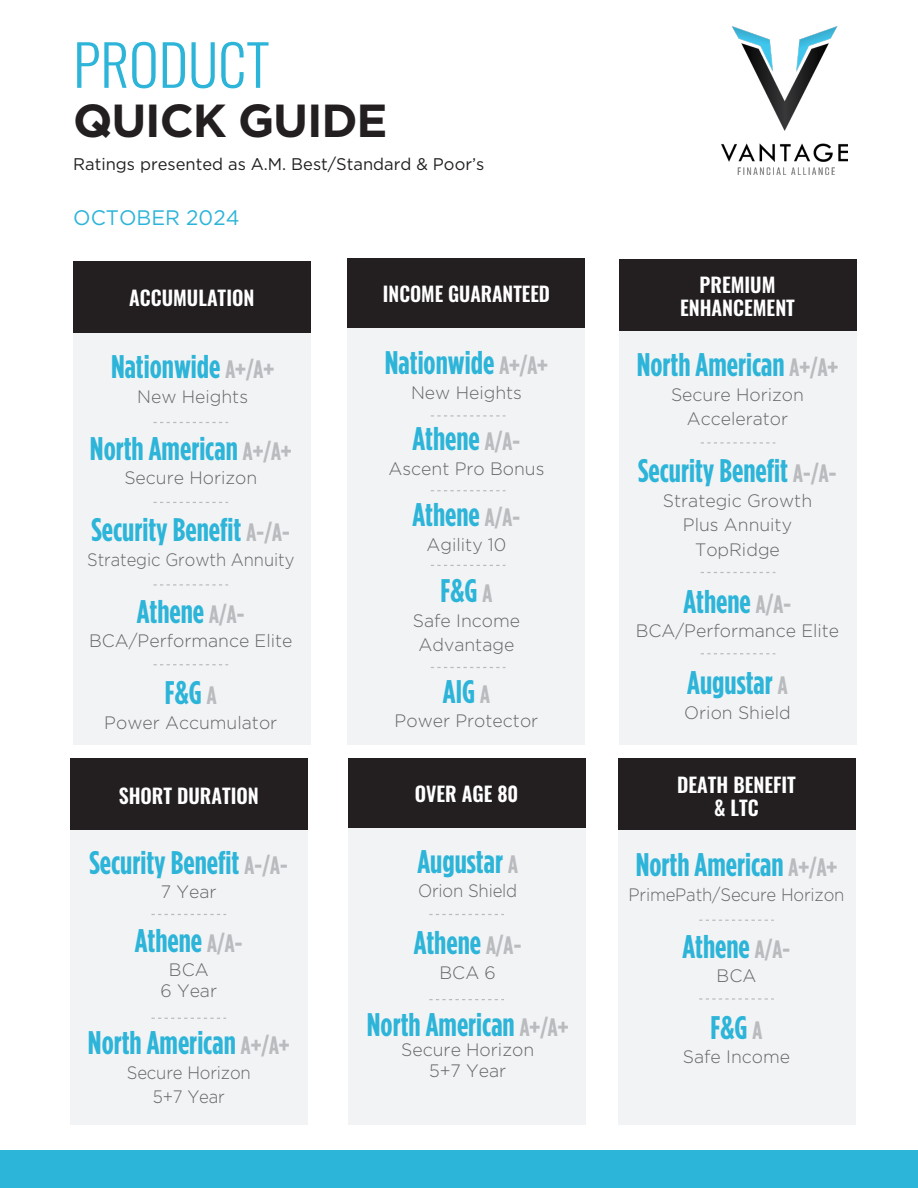
<style>
.page{position:relative;width:918px;height:1188px;background:#fff}
.page>*{position:absolute;margin:0;border:0;box-sizing:border-box;transform-origin:0 0}
.t1{font:300 56.25px "Oswald";color:#2db4d9}
.t2{font:700 46.35px "Gotham";letter-spacing:-.025em;color:#231f20}
.t3{font:700 32.7px "Gotham Condensed";color:#2db4d9}
.t4{font:21px "Gotham";color:#2db4d9}
.t5{font:600 20.25px/23px "Oswald";color:#fff;text-align:center}
.t6{font:600 20.25px "Oswald";color:#fff;scale:.96 1}
.t7{font:300 18px/24.6px "Gotham";color:#656568;text-align:center}
.t8{font:300 18px/24.6px "Gotham";color:#656568;text-align:center;scale:.93 1}
.t9{font:300 18px "Gotham";color:#656568;scale:.92 1}
.t10{font:16.8px "Gotham";color:#231f20}
.s1{font-size:25.2px;color:#babbbe}
</style>
<div class="page">
<div style="left:0;top:1151px;width:918px;height:37px;background:#2db4d9"></div>
<div style="left:73px;top:296px;width:237px;height:448px;background:#f2f3f4"></div>
<div style="left:73px;top:261px;width:237px;height:71px;background:#231f20"></div>
<svg style="left:153px;top:422px;width:75px;height:1px"></svg>
<svg style="left:153px;top:502px;width:75px;height:1px"></svg>
<svg style="left:153px;top:584px;width:75px;height:2px"></svg>
<svg style="left:153px;top:664px;width:75px;height:1px"></svg>
<div style="left:619px;top:296px;width:237px;height:448px;background:#f2f3f4"></div>
<div style="left:619px;top:259px;width:237px;height:71px;background:#231f20"></div>
<svg style="left:701px;top:442px;width:74px;height:2px"></svg>
<svg style="left:701px;top:572px;width:74px;height:1px"></svg>
<svg style="left:701px;top:653px;width:74px;height:1px"></svg>
<div style="left:618px;top:794px;width:237px;height:331px;background:#f2f3f4"></div>
<div style="left:618px;top:758px;width:237px;height:72px;background:#231f20"></div>
<svg style="left:699px;top:920px;width:75px;height:1px"></svg>
<svg style="left:699px;top:998px;width:75px;height:2px"></svg>
<div style="left:70px;top:794px;width:237px;height:331px;background:#f2f3f4"></div>
<div style="left:70px;top:758px;width:237px;height:72px;background:#231f20"></div>
<svg style="left:151px;top:914px;width:75px;height:1px"></svg>
<svg style="left:151px;top:1018px;width:75px;height:1px"></svg>
<div style="left:348px;top:301px;width:237px;height:443px;background:#f2f3f4"></div>
<div style="left:348px;top:259px;width:237px;height:69px;background:#231f20"></div>
<svg style="left:431px;top:415px;width:74px;height:2px"></svg>
<svg style="left:431px;top:490px;width:74px;height:1px"></svg>
<svg style="left:431px;top:565px;width:74px;height:1px"></svg>
<svg style="left:431px;top:667px;width:74px;height:1px"></svg>
<div style="left:348px;top:801px;width:237px;height:324px;background:#f2f3f4"></div>
<div style="left:348px;top:758px;width:237px;height:70px;background:#231f20"></div>
<svg style="left:429px;top:914px;width:75px;height:1px"></svg>
<svg style="left:429px;top:999px;width:75px;height:1px"></svg>
<img style="left:722px;top:26px;width:126px;height:148px">
<h1 class="t1" style="left:73px;top:15px;width:198px">PRODUCT</h1>
<h2 class="t2" style="left:73px;top:90px;width:316px">QUICK GUIDE</h2>
<p class="t10" style="left:73px;top:153px;width:413px">Ratings presented as A.M. Best/Standard &amp; Poor’s</p>
<p class="t4" style="left:73px;top:205px;width:168px">OCTOBER 2024</p>
<p class="t5" style="left:129px;top:287px;width:127px">ACCUMULATION</p>
<p class="t6" style="left:383px;top:284px;width:175px">INCOME GUARANTEED</p>
<p class="t3" style="left:111px;top:349px;width:165px">Nationwide <span class="s1">A+/A+</span></p>
<p class="t7" style="left:137px;top:384px;width:112px">New Heights</p>
<p class="t3" style="left:90px;top:430px;width:203px">North American <span class="s1">A+/A+</span></p>
<p class="t7" style="left:124px;top:465px;width:134px">Secure Horizon</p>
<p class="t3" style="left:91px;top:511px;width:200px">Security Benefit <span class="s1">A-/A-</span></p>
<p class="t9" style="left:87px;top:548px;width:227px">Strategic Growth Annuity</p>
<p class="t3" style="left:137px;top:593px;width:109px">Athene <span class="s1">A/A-</span></p>
<p class="t7" style="left:89px;top:628px;width:205px">BCA/Performance Elite</p>
<p class="t3" style="left:165px;top:674px;width:53px">F&amp;G <span class="s1">A</span></p>
<p class="t7" style="left:104px;top:709px;width:174px">Power Accumulator</p>
<p class="t3" style="left:385px;top:344px;width:165px">Nationwide <span class="s1">A+/A+</span></p>
<p class="t7" style="left:411px;top:379px;width:112px">New Heights</p>
<p class="t3" style="left:413px;top:420px;width:109px">Athene <span class="s1">A/A-</span></p>
<p class="t7" style="left:389px;top:456px;width:157px">Ascent Pro Bonus</p>
<p class="t3" style="left:413px;top:496px;width:109px">Athene <span class="s1">A/A-</span></p>
<p class="t7" style="left:427px;top:532px;width:81px">Agility 10</p>
<p class="t3" style="left:441px;top:572px;width:53px">F&amp;G <span class="s1">A</span></p>
<p class="t7" style="left:413px;top:608px;width:109px">Safe Income<br>Advantage</p>
<p class="t3" style="left:443px;top:673px;width:49px">AIG <span class="s1">A</span></p>
<p class="t7" style="left:395px;top:708px;width:145px">Power Protector</p>
<p class="t5" style="left:119px;top:785px;width:142px">SHORT DURATION</p>
<p class="t5" style="left:415px;top:784px;width:105px">OVER AGE 80</p>
<p class="t3" style="left:89px;top:844px;width:200px">Security Benefit <span class="s1">A-/A-</span></p>
<p class="t7" style="left:161px;top:879px;width:57px">7 Year</p>
<p class="t3" style="left:135px;top:922px;width:109px">Athene <span class="s1">A/A-</span></p>
<p class="t7" style="left:160px;top:959px;width:58px;line-height:21px">BCA<br>6 Year</p>
<p class="t3" style="left:88px;top:1024px;width:203px">North American <span class="s1">A+/A+</span></p>
<p class="t8" style="left:127px;top:1059px;width:135px">Secure Horizon<br>5+7 Year</p>
<p class="t3" style="left:417px;top:843px;width:102px">Augustar <span class="s1">A</span></p>
<p class="t8" style="left:418px;top:878px;width:108px">Orion Shield</p>
<p class="t3" style="left:414px;top:924px;width:109px">Athene <span class="s1">A/A-</span></p>
<p class="t7" style="left:440px;top:959px;width:58px">BCA 6</p>
<p class="t3" style="left:367px;top:1006px;width:203px">North American <span class="s1">A+/A+</span></p>
<p class="t7" style="left:401px;top:1039px;width:134px;line-height:21px">Secure Horizon<br>5+7 Year</p>
<p class="t5" style="left:680px;top:274px;width:116px">PREMIUM<br>ENHANCEMENT</p>
<p class="t3" style="left:637px;top:346px;width:203px">North American <span class="s1">A+/A+</span></p>
<p class="t7" style="left:671px;top:382px;width:134px">Secure Horizon<br>Accelerator</p>
<p class="t3" style="left:638px;top:452px;width:200px">Security Benefit <span class="s1">A-/A-</span></p>
<p class="t7" style="left:663px;top:488px;width:151px">Strategic Growth<br>Plus Annuity<br>TopRidge</p>
<p class="t3" style="left:684px;top:583px;width:109px">Athene <span class="s1">A/A-</span></p>
<p class="t7" style="left:636px;top:618px;width:205px">BCA/Performance Elite</p>
<p class="t3" style="left:687px;top:664px;width:102px">Augustar <span class="s1">A</span></p>
<p class="t7" style="left:684px;top:700px;width:108px">Orion Shield</p>
<p class="t5" style="left:677px;top:774px;width:120px">DEATH BENEFIT &amp; LTC</p>
<p class="t3" style="left:636px;top:846px;width:203px">North American <span class="s1">A+/A+</span></p>
<p class="t8" style="left:629px;top:881px;width:234px">PrimePath/Secure Horizon</p>
<p class="t3" style="left:683px;top:928px;width:109px">Athene <span class="s1">A/A-</span></p>
<p class="t7" style="left:717px;top:963px;width:41px">BCA</p>
<p class="t3" style="left:711px;top:1009px;width:53px">F&amp;G <span class="s1">A</span></p>
<p class="t7" style="left:683px;top:1044px;width:109px">Safe Income</p>
</div>
